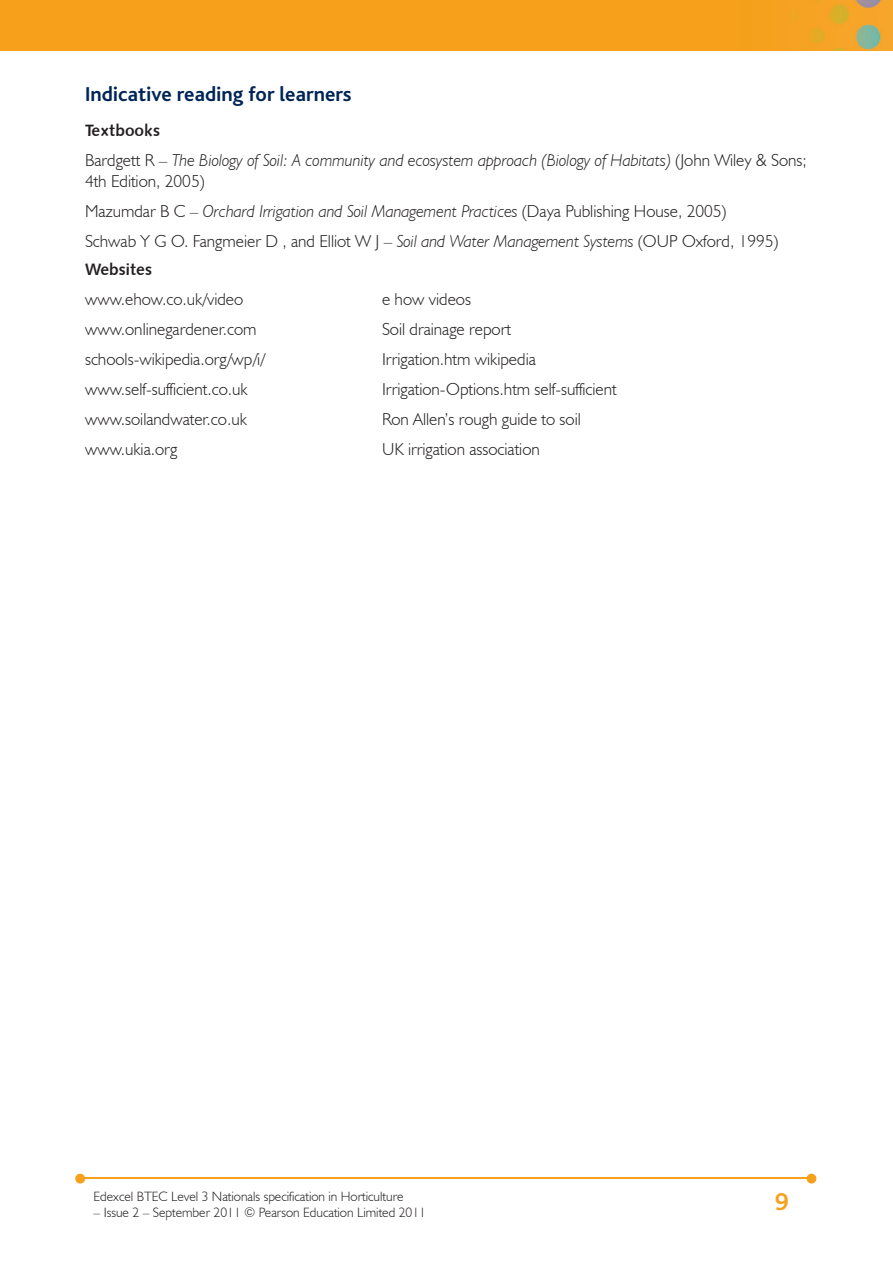
<style>
.page{position:relative;width:893px;height:1263px;background:#fff}
.page>*{position:absolute;margin:0;border:0;box-sizing:border-box;transform-origin:0 0}
.t1{font:700 25.5px "Bliss";color:#f6a01b}
.t2{font:700 21px "Bliss";color:#002556}
.t3{font:300 17.25px/30px "Humanist 521 BT";color:#231f20}
.t4{font:italic 300 17.25px/21px "Humanist 521 BT";color:#231f20}
.t5{font:16.5px "Humanist 531 BT Bold A";color:#231f20}
.t6{font:300 13.5px "Humanist 521 BT";color:#231f20}
.s1{font-style:normal}
.s2{font-style:italic}
</style>
<div class="page">
<img style="left:0;top:0;width:893px;height:51px">
<hr style="left:82px;top:1178px;width:728px;height:1px;background:#f6a01b">
<svg style="left:807px;top:1174px;width:9px;height:9px"></svg>
<svg style="left:75px;top:1174px;width:10px;height:9px"></svg>
<p class="t2" style="left:85px;top:83px;width:268px">Indicative reading for learners</p>
<p class="t5" style="left:85px;top:120px;width:77px">Textbooks</p>
<p class="t4" style="left:85px;top:149px;width:723px"><span class="s1">Bardgett R –</span> The Biology of Soil: A community and ecosystem approach (Biology of Habitats) <span class="s1">(John Wiley &amp; Sons;<br>4th Edition, 2005)</span></p>
<p class="t3" style="left:85px;top:195px;width:695px">Mazumdar B C – <span class="s2">Orchard Irrigation and Soil Management Practices</span> (Daya Publishing House, 2005)<br>Schwab Y G O. Fangmeier D , and Elliot W J – <span class="s2">Soil and Water Management Systems</span> (OUP Oxford, 1995)</p>
<p class="t5" style="left:85px;top:259px;width:69px">Websites</p>
<p class="t3" style="left:85px;top:284px;width:160px">www.ehow.co.uk/video</p>
<p class="t3" style="left:382px;top:284px;width:90px">e how videos</p>
<p class="t3" style="left:85px;top:314px;width:173px">www.onlinegardener.com</p>
<p class="t3" style="left:382px;top:314px;width:130px">Soil drainage report</p>
<p class="t3" style="left:85px;top:344px;width:182px">schools-wikipedia.org/wp/i/</p>
<p class="t3" style="left:382px;top:344px;width:155px">Irrigation.htm wikipedia</p>
<p class="t3" style="left:85px;top:374px;width:164px">www.self-sufficient.co.uk</p>
<p class="t3" style="left:382px;top:374px;width:236px">Irrigation-Options.htm self-sufficient</p>
<p class="t3" style="left:85px;top:404px;width:163px">www.soilandwater.co.uk</p>
<p class="t3" style="left:382px;top:404px;width:200px">Ron Allen’s rough guide to soil</p>
<p class="t3" style="left:85px;top:434px;width:94px">www.ukia.org</p>
<p class="t3" style="left:382px;top:434px;width:159px">UK irrigation association</p>
<p class="t6" style="left:94px;top:1188px;width:312px">Edexcel BTEC Level 3 Nationals specification in Horticulture</p>
<p class="t6" style="left:94px;top:1204px;width:334px">– Issue 2 – September 2011 © Pearson Education Limited 2011</p>
<h1 class="t1" style="left:775px;top:1188px;width:15px">9</h1>
</div>
